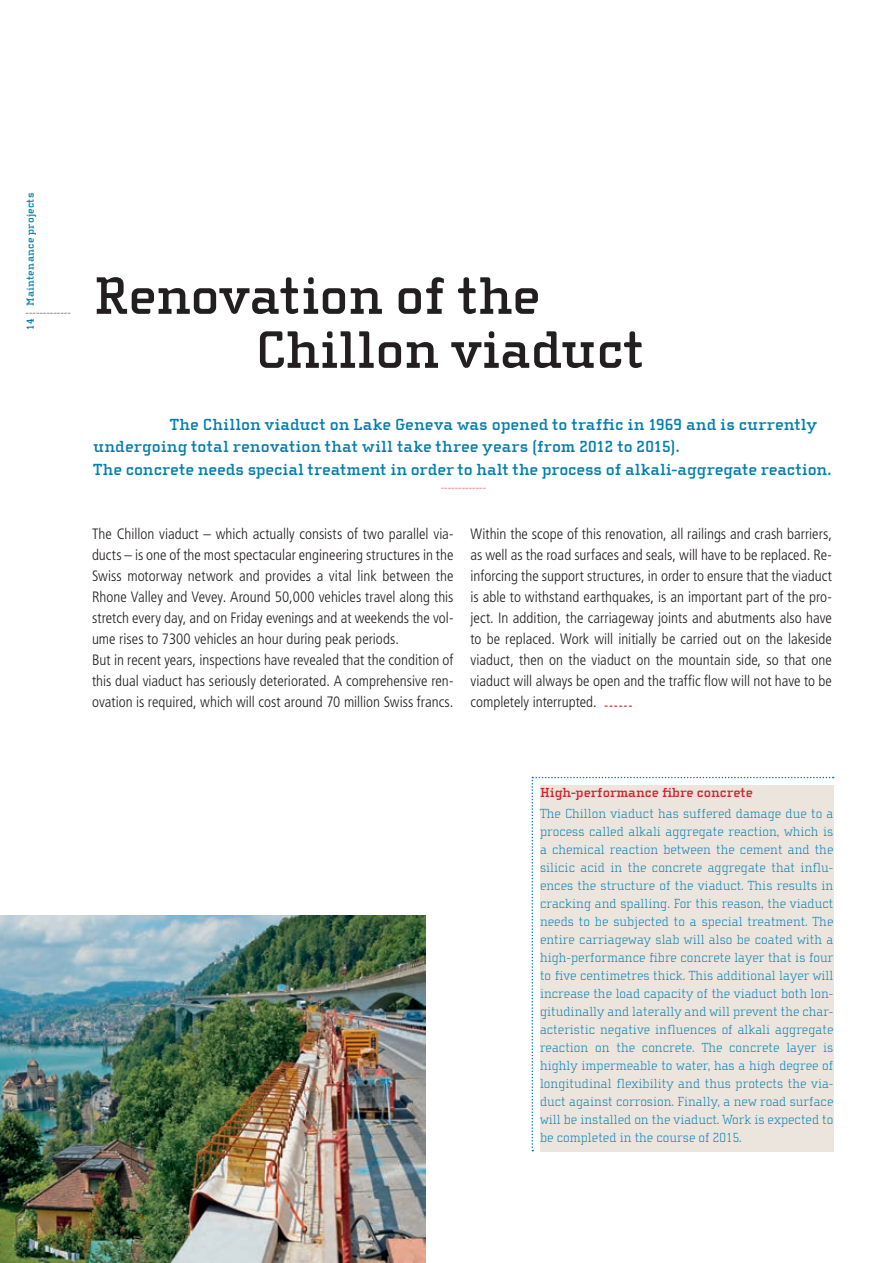
<style>
.page{position:relative;width:893px;height:1263px;background:#fff}
.page>*{position:absolute;margin:0;border:0;box-sizing:border-box;transform-origin:0 0}
.t1{font:700 54px/54px "Cholla Slab";letter-spacing:-.01em;color:#231f20}
.t2{font:700 16.5px/22.5px "Cholla Slab";letter-spacing:.005em;color:#007eae}
.t3{font:300 condensed 15px/21px "Frutiger LT Std";color:#231f20}
.t4{font:100 13.5px/18px "Cholla Slab";color:#007eae;text-align:justify}
.t5{font:700 13.5px "Cholla Slab";color:#d1232a}
.t6{font:700 10.5px "Cholla Slab";letter-spacing:.03em;color:#007eae}
.t7{font:100 10.5px "Cholla Slab";color:#231f20}
.t8{font:100 10.5px "Cholla Slab";color:#d1232a}
</style>
<div class="page">
<img style="left:0;top:915px;width:425px;height:348px">
<svg style="left:531px;top:777px;width:303px;height:374px"></svg>
<div style="left:540px;top:785px;width:293px;height:366px;background:#ebe5de"></div>
<p class="t6" style="left:24px;top:306px;width:115px;rotate:-90deg">Maintenance projects</p>
<p class="t7" style="left:26px;top:307px;width:47px">-------------</p>
<p class="t6" style="left:24px;top:330px;width:12px;rotate:-90deg">14</p>
<h1 class="t1" style="left:256px;top:269px;width:391px;text-indent:-162px">Renovation of the<br>Chillon viaduct</h1>
<p class="t2" style="left:94px;top:413px;width:739px;text-indent:77px">The Chillon viaduct on Lake Geneva was opened to traffic in 1969 and is currently undergoing total renovation that will take three years (from 2012 to 2015).<br>The concrete needs special treatment in order to halt the process of alkali-aggregate reaction.</p>
<p class="t8" style="left:441px;top:482px;width:47px">-------------</p>
<p class="t3" style="left:92px;top:523px;width:363px">The Chillon viaduct – which actually consists of two parallel via&shy;ducts – is one of the most spectacular engineering structures in the Swiss motorway network and provides a vital link between the Rhone Valley and Vevey. Around 50,000 vehicles travel along this stretch every day, and on Friday evenings and at weekends the vol&shy;ume rises to 7300 vehicles an hour during peak periods.<br>But in recent years, inspections have revealed that the condition of this dual viaduct has seriously deteriorated. A comprehensive ren&shy;ovation is required, which will cost around 70 million Swiss francs.</p>
<p class="t3" style="left:470px;top:523px;width:363px;text-align:justify">Within the scope of this renovation, all railings and crash barriers, as well as the road surfaces and seals, will have to be replaced. Re&shy;inforcing the support structures, in order to ensure that the viaduct is able to withstand earthquakes, is an important part of the pro&shy;ject. In addition, the carriageway joints and abutments also have to be replaced. Work will initially be carried out on the lakeside viaduct, then on the viaduct on the mountain side, so that one viaduct will always be open and the traffic flow will not have to be completely interrupted. <sub>------</sub></p>
<p class="t5" style="left:540px;top:785px;width:214px">High-performance fibre concrete</p>
<p class="t4" style="left:540px;top:804px;width:295px">The Chillon viaduct has suffered damage due to a process called alkali aggregate reaction, which is a chemical reaction between the cement and the silicic acid in the concrete aggregate that influ&shy;ences the structure of the viaduct. This results in cracking and spalling. For this reason, the viaduct needs to be subjected to a special treatment. The entire carriageway slab will also be coated with a high-performance fibre concrete layer that is four to five centimetres thick. This additional layer will increase the load capacity of the viaduct both lon&shy;gitudinally and laterally and will prevent the char&shy;acteristic negative influences of alkali aggregate reaction on the concrete. The concrete layer is highly impermeable to water, has a high degree of longitudinal flexibility and thus protects the via&shy;duct against corrosion. Finally, a new road surface will be installed on the viaduct. Work is expected to be completed in the course of 2015.</p>
</div>
